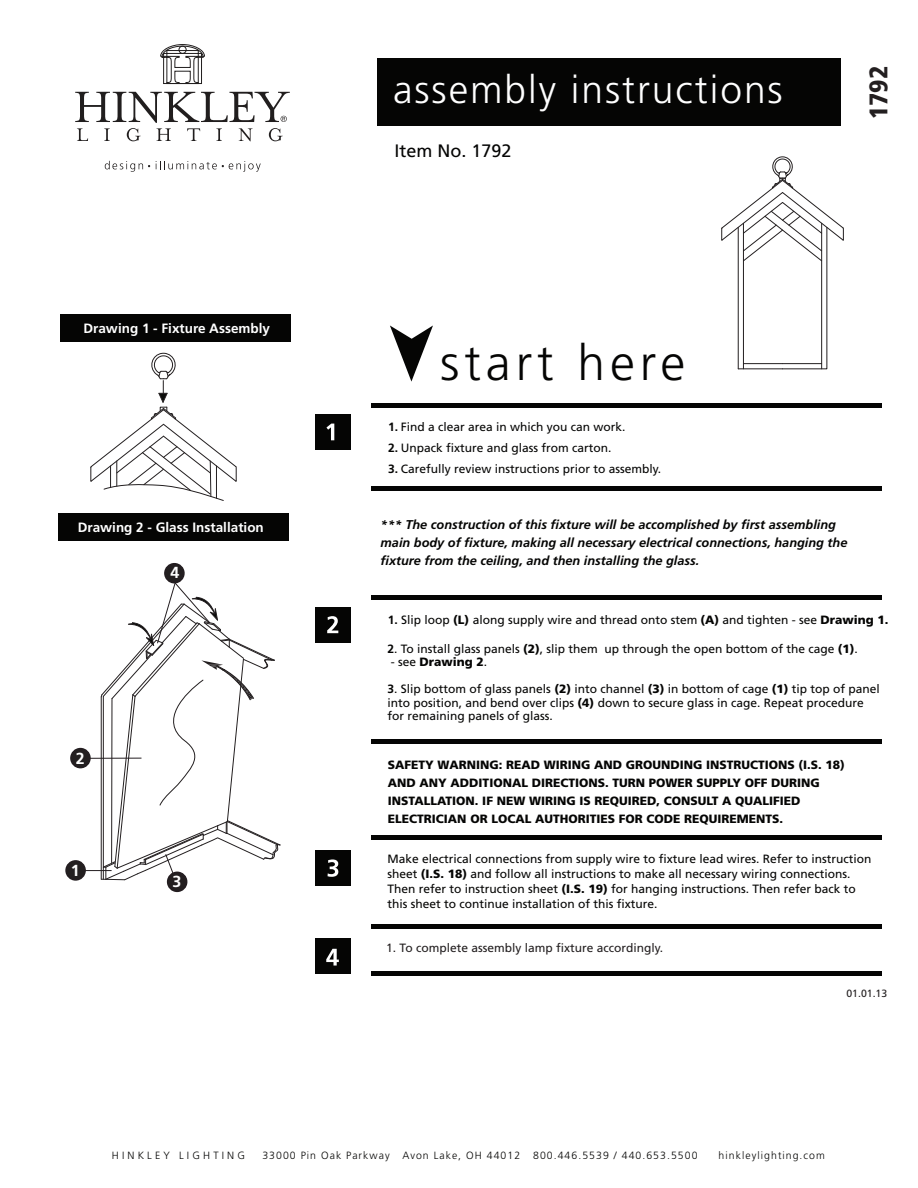
<style>
.page{position:relative;width:918px;height:1188px;background:#fff}
.page>*{position:absolute;margin:0;border:0;box-sizing:border-box;transform-origin:0 0}
.t1{font:300 49.65px "Frutiger LT Std";letter-spacing:.1em;color:#050504}
.t2{font:300 39px "Frutiger LT Std";letter-spacing:.05em;color:#fff}
.t3{font:900 condensed 25.5px "Frutiger LT Std";color:#231f20}
.t4{font:18px "Frutiger LT Std";color:#050504}
.t5{font:700 16.05px "Frutiger LT Std";color:#fff}
.t6{font:700 13.5px "Frutiger LT Std";color:#fff}
.t7{font:italic 700 12.75px/18px "Frutiger LT Std";color:#050504}
.t8{font:12px/15px "Frutiger LT Std";color:#050504}
.t9{font:900 12px/18px "Frutiger LT Std";color:#050504}
.t10{font:12px "Frutiger LT Std";color:#231f20}
.t11{font:300 10.5px "Frutiger LT Std";letter-spacing:.1em;color:#050504}
.t12{font:300 10.5px "Frutiger LT Std";letter-spacing:.3em;color:#050504}
.t13{font:10.5px "Frutiger LT Std";color:#231f20}
.s1{font-weight:700}
.s2{font-weight:900}
.s3{font-weight:400}
</style>
<div class="page">
<div style="left:377px;top:58px;width:463px;height:68px;background:#050504"></div>
<svg style="left:105px;top:161px;width:45px;height:11px"></svg>
<svg style="left:156px;top:161px;width:105px;height:11px"></svg>
<svg style="left:160px;top:44px;width:45px;height:40px"></svg>
<svg style="left:75px;top:92px;width:215px;height:49px"></svg>
<svg style="left:390px;top:325px;width:43px;height:57px"></svg>
<div style="left:315px;top:414px;width:35px;height:36px;background:#050504"></div>
<svg style="left:326px;top:424px;width:8px;height:16px"></svg>
<div style="left:315px;top:850px;width:36px;height:36px;background:#050504"></div>
<div style="left:371px;top:403px;width:511px;height:5px;background:#050504"></div>
<div style="left:371px;top:486px;width:511px;height:5px;background:#050504"></div>
<div style="left:371px;top:595px;width:511px;height:5px;background:#050504"></div>
<div style="left:371px;top:739px;width:511px;height:5px;background:#050504"></div>
<div style="left:371px;top:835px;width:511px;height:5px;background:#050504"></div>
<div style="left:371px;top:924px;width:511px;height:5px;background:#050504"></div>
<div style="left:371px;top:971px;width:511px;height:5px;background:#050504"></div>
<svg style="left:328px;top:859px;width:10px;height:18px"></svg>
<div style="left:315px;top:608px;width:36px;height:35px;background:#050504"></div>
<div style="left:315px;top:938px;width:36px;height:36px;background:#050504"></div>
<svg style="left:326px;top:949px;width:13px;height:17px"></svg>
<svg style="left:327px;top:616px;width:11px;height:17px"></svg>
<div style="left:60px;top:314px;width:230px;height:28px;background:#050504"></div>
<div style="left:164px;top:563px;width:21px;height:20px;background:#231f20;border:2px solid #231d20;border-radius:50%"></div>
<div style="left:167px;top:872px;width:20px;height:20px;background:#231f20;border:2px solid #231d20;border-radius:50%"></div>
<div style="left:65px;top:860px;width:21px;height:21px;background:#231f20;border:2px solid #231d20;border-radius:50%"></div>
<div style="left:70px;top:748px;width:21px;height:20px;background:#231f20;border:2px solid #231d20;border-radius:50%"></div>
<svg style="left:84px;top:582px;width:197px;height:298px"></svg>
<div style="left:59px;top:513px;width:230px;height:28px;background:#050504"></div>
<hr style="left:738px;top:369px;width:45px;height:1px;background:#231f20">
<svg style="left:721px;top:156px;width:123px;height:213px"></svg>
<svg style="left:91px;top:353px;width:146px;height:148px"></svg>
<p class="t6" style="left:83px;top:321px;width:188px">Drawing 1 - Fixture Assembly</p>
<p class="t6" style="left:78px;top:519px;width:188px">Drawing 2 - Glass Installation</p>
<h3 class="t5" style="left:76px;top:749px;width:10px">2</h3>
<h3 class="t5" style="left:71px;top:861px;width:10px">1</h3>
<h3 class="t5" style="left:171px;top:563px;width:10px">4</h3>
<h3 class="t5" style="left:173px;top:872px;width:10px">3</h3>
<h2 class="t2" style="left:393px;top:68px;width:391px">assembly instructions</h2>
<h3 class="t4" style="left:394px;top:140px;width:119px">Item No. 1792</h3>
<h3 class="t3" style="left:863px;top:119px;width:55px;rotate:-90deg">1792</h3>
<h1 class="t1" style="left:440px;top:335px;width:247px">start here</h1>
<p class="t8" style="left:388px;top:419px;width:239px"><span class="s1">1.</span> Find a clear area in which you can work.</p>
<p class="t8" style="left:388px;top:440px;width:225px"><span class="s1">2.</span> Unpack fixture and glass from carton.</p>
<p class="t8" style="left:388px;top:461px;width:275px"><span class="s1">3.</span> Carefully review instructions prior to assembly.</p>
<p class="t7" style="left:381px;top:516px;width:468px">*** The construction of this fixture will be accomplished by first assembling main body of fixture, making all necessary electrical connections, hanging the fixture from the ceiling, and then installing the glass.</p>
<p class="t8" style="left:388px;top:612px;width:502px"><span class="s1">1.</span> Slip loop <span class="s2">(L)</span> along supply wire and thread onto stem <span class="s2">(A)</span> and tighten - see <span class="s2">Drawing 1.</span></p>
<p class="t8" style="left:387px;top:641px;width:472px"><span class="s1">2</span>. To install glass panels <span class="s2">(2)</span>, slip them up through the open bottom of the cage <span class="s2">(1)</span>.</p>
<p class="t9" style="left:391px;top:653px;width:98px"><span class="s3">- see</span> Drawing 2<span class="s3">.</span></p>
<p class="t8" style="left:387px;top:682px;width:494px;line-height:13.5px"><span class="s1">3</span>. Slip bottom of glass panels <span class="s2">(2)</span> into channel <span class="s2">(3)</span> in bottom of cage <span class="s2">(1)</span> tip top of panel into position, and bend over clips <span class="s2">(4)</span> down to secure glass in cage. Repeat procedure for remaining panels of glass.</p>
<p class="t9" style="left:388px;top:755px;width:459px">SAFETY WARNING: READ WIRING AND GROUNDING INSTRUCTIONS (I.S. 18)<br>AND ANY ADDITIONAL DIRECTIONS. TURN POWER SUPPLY OFF DURING INSTALLATION. IF NEW WIRING IS REQUIRED, CONSULT A QUALIFIED ELECTRICIAN OR LOCAL AUTHORITIES FOR CODE REQUIREMENTS.</p>
<p class="t8" style="left:387px;top:852px;width:486px">Make electrical connections from supply wire to fixture lead wires. Refer to instruction sheet <span class="s2">(I.S. 18)</span> and follow all instructions to make all necessary wiring connections.<br>Then refer to instruction sheet <span class="s2">(I.S. 19)</span> for hanging instructions. Then refer back to this sheet to continue installation of this fixture.</p>
<p class="t10" style="left:386px;top:941px;width:278px">1. To complete assembly lamp fixture accordingly.</p>
<p class="t13" style="left:846px;top:987px;width:42px">01.01.13</p>
<p class="t12" style="left:112px;top:1149px;width:134px">HINKLEY LIGHTING</p>
<p class="t11" style="left:262px;top:1149px;width:437px">33000 Pin Oak Parkway Avon Lake, OH 44012 800.446.5539 / 440.653.5500</p>
<p class="t11" style="left:719px;top:1149px;width:108px">hinkleylighting.com</p>
</div>
